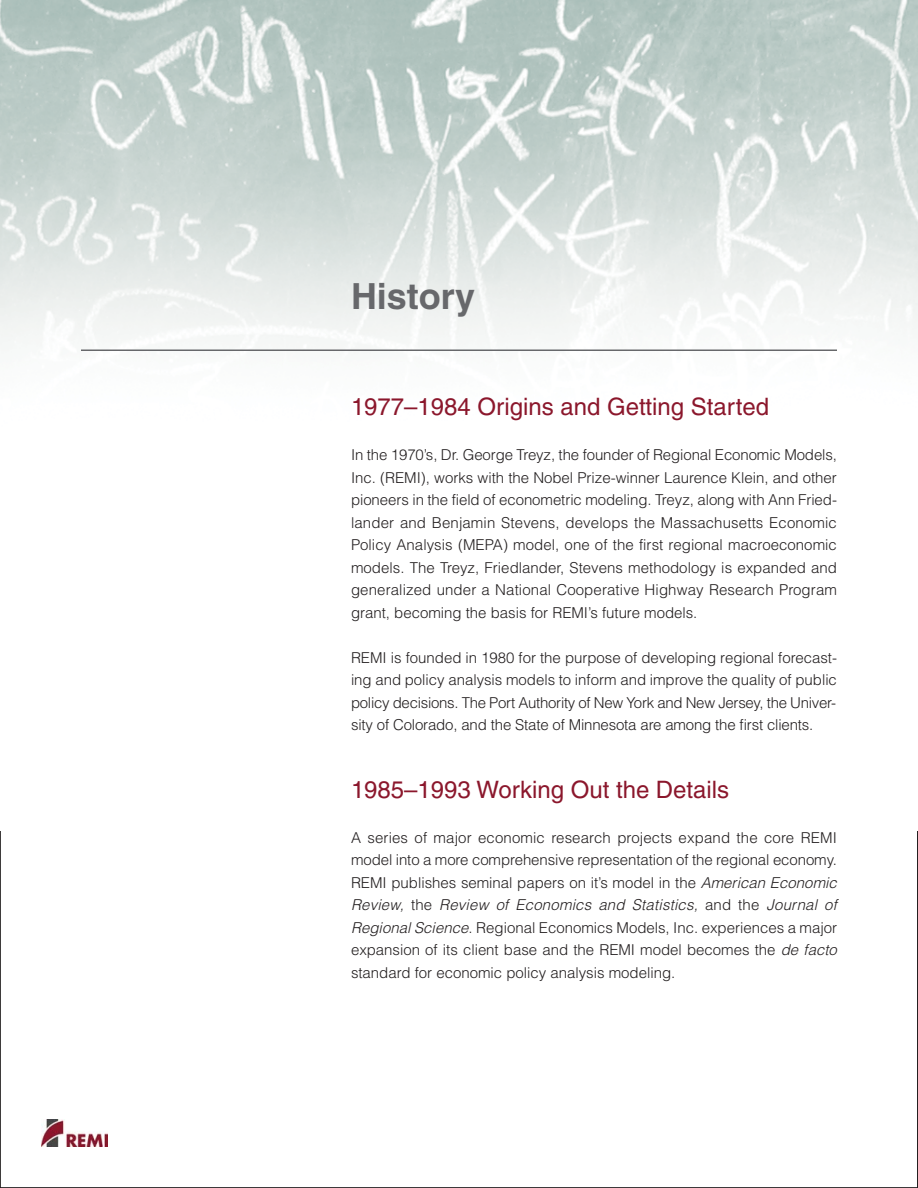
<style>
.page{position:relative;width:918px;height:1188px;background:#fff}
.page>*{position:absolute;margin:0;border:0;box-sizing:border-box;transform-origin:0 0}
.t1{font:700 36px "Helvetica";color:#67686b}
.t2{font:24px "Helvetica";color:#8b172c}
.t3{font:300 15px/22.5px "Helvetica";color:#231f20;text-align:justify}
.s1{font-style:italic}
</style>
<div class="page">
<img style="left:0;top:0;width:918px;height:350px">
<img style="left:42px;top:1119px;width:65px;height:27px">
<hr style="left:81px;top:350px;width:756px;height:1px;background:#67686b">
<h1 class="t1" style="left:351px;top:284px;width:126px">History</h1>
<h2 class="t2" style="left:351px;top:398px;width:420px">1977–1984 Origins and Getting Started</h2>
<p class="t3" style="left:351px;top:445px;width:488px">In the 1970’s, Dr. George Treyz, the founder of Regional Economic Models, Inc. (REMI), works with the Nobel Prize-winner Laurence Klein, and other pioneers in the field of econometric modeling. Treyz, along with Ann Fried&shy;lander and Benjamin Stevens, develops the Massachusetts Economic Policy Analysis (MEPA) model, one of the first regional macroeconomic models. The Treyz, Friedlander, Stevens methodology is expanded and generalized under a National Cooperative Highway Research Program grant, becoming the basis for REMI’s future models.</p>
<p class="t3" style="left:351px;top:648px;width:488px">REMI is founded in 1980 for the purpose of developing regional forecast&shy;ing and policy analysis models to inform and improve the quality of public policy decisions. The Port Authority of New York and New Jersey, the Univer&shy;sity of Colorado, and the State of Minnesota are among the first clients.</p>
<h2 class="t2" style="left:351px;top:781px;width:380px">1985–1993 Working Out the Details</h2>
<p class="t3" style="left:351px;top:828px;width:488px">A series of major economic research projects expand the core REMI model into a more comprehensive representation of the regional economy.<br>REMI publishes seminal papers on it’s model in the <span class="s1">American Economic Review,</span> the <span class="s1">Review of Economics and Statistics,</span> and the <span class="s1">Journal of Regional Science</span>. Regional Economics Models, Inc. experiences a major expansion of its client base and the REMI model becomes the <span class="s1">de facto </span>standard for economic policy analysis modeling.</p>
</div>
